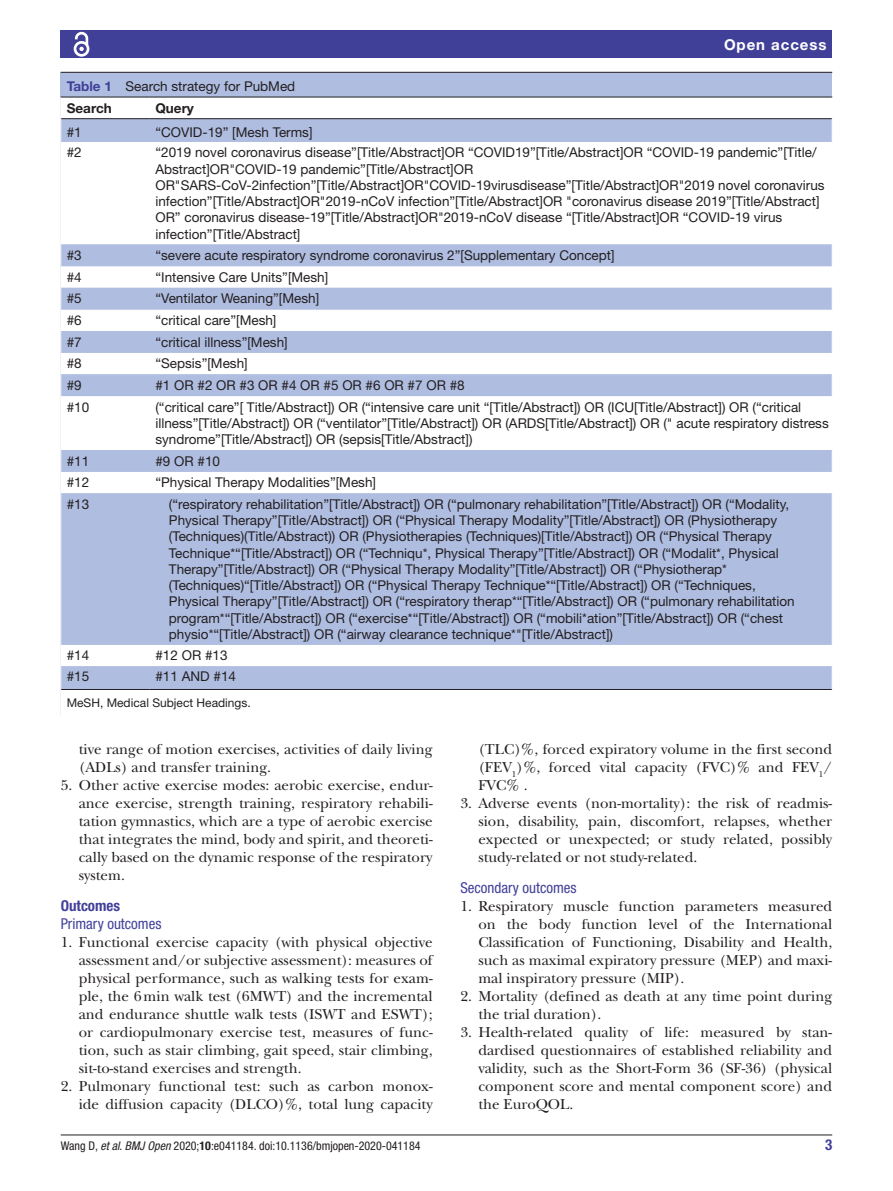
<style>
.page{position:relative;width:893px;height:1191px;background:#fff}
.page>*{position:absolute;margin:0;border:0;box-sizing:border-box;transform-origin:0 0}
.t1{font:15px/18px "New Baskerville";color:#231f20;text-align:justify}
.t2{font:condensed 15px "Helvetica Neue LT Std";color:#414099}
.t3{font:700 15px "Helvetica Neue LT Std";letter-spacing:.065em;color:#fff}
.t4{font:700 condensed 15px "Helvetica Neue LT Std";color:#414099}
.t5{font:13.5px/16.2px "Helvetica Neue LT Std";color:#231f20}
.t6{font:700 13.5px "Helvetica Neue LT Std";color:#231f20}
.t7{font:condensed 12px "Helvetica Neue LT Std";color:#231f20}
.t8{font:12px "Helvetica Neue LT Std";color:#231f20}
.s1{font-weight:700;color:#414099}
.s2{font-weight:700}
.s3{font-style:italic}
</style>
<div class="page">
<hr style="left:61px;top:1134px;width:771px;height:1px;background:#231f20">
<div style="left:61px;top:31px;width:771px;height:27px;background:#414099"></div>
<svg style="left:73px;top:31px;width:17px;height:26px"></svg>
<div style="left:61px;top:73px;width:771px;height:643px;background:#afbde1"></div>
<hr style="left:61px;top:72px;width:771px;height:1px;background:#231f20">
<div style="left:61px;top:98px;width:771px;height:618px;background:#fff"></div>
<svg style="left:61px;top:119px;width:771px;height:570px"></svg>
<hr style="left:61px;top:97px;width:88px;height:1px;background:#231f20">
<hr style="left:61px;top:118px;width:88px;height:1px;background:#231f20">
<hr style="left:149px;top:97px;width:683px;height:1px;background:#231f20">
<hr style="left:149px;top:118px;width:683px;height:1px;background:#231f20">
<hr style="left:149px;top:689px;width:683px;height:1px;background:#231f20">
<hr style="left:61px;top:689px;width:88px;height:1px;background:#231f20">
<svg style="left:60px;top:97px;width:1px;height:45px"></svg>
<svg style="left:60px;top:244px;width:1px;height:152px"></svg>
<svg style="left:60px;top:450px;width:1px;height:43px"></svg>
<svg style="left:60px;top:644px;width:1px;height:72px"></svg>
<hr style="left:67px;top:706px;width:765px;height:2px;background:#fff">
<p class="t5" style="left:67px;top:75px;width:230px;line-height:22px"><span class="s1">Table 1</span> Search strategy for PubMed<br><span class="s2">Search</span></p>
<p class="t6" style="left:155px;top:99px;width:40px">Query</p>
<p class="t3" style="left:724px;top:35px;width:104px">Open access</p>
<p class="t5" style="left:67px;top:124px;width:17px">#1</p>
<p class="t5" style="left:155px;top:124px;width:159px">“COVID-19” [Mesh Terms]</p>
<p class="t5" style="left:67px;top:144px;width:17px">#2</p>
<p class="t5" style="left:155px;top:144px;width:671px">“2019 novel coronavirus disease”[Title/Abstract]OR “COVID19”[Title/Abstract]OR “COVID-19 pandemic”[Title/ Abstract]OR"COVID-19 pandemic”[Title/Abstract]OR OR"SARS-CoV-2infection”[Title/Abstract]OR"COVID-19virusdisease”[Title/Abstract]OR"2019 novel coronavirus infection”[Title/Abstract]OR"2019-nCoV infection”[Title/Abstract]OR "coronavirus disease 2019”[Title/Abstract] OR” coronavirus disease-19”[Title/Abstract]OR"2019-nCoV disease “[Title/Abstract]OR “COVID-19 virus infection”[Title/Abstract]</p>
<p class="t5" style="left:67px;top:247px;width:17px">#3</p>
<p class="t5" style="left:155px;top:247px;width:461px">“severe acute respiratory syndrome coronavirus 2”[Supplementary Concept]</p>
<p class="t5" style="left:67px;top:269px;width:17px">#4</p>
<p class="t5" style="left:155px;top:269px;width:174px">“Intensive Care Units”[Mesh]</p>
<p class="t5" style="left:67px;top:290px;width:17px">#5</p>
<p class="t5" style="left:155px;top:290px;width:165px">“Ventilator Weaning”[Mesh]</p>
<p class="t5" style="left:67px;top:312px;width:17px">#6</p>
<p class="t5" style="left:155px;top:312px;width:122px">“critical care”[Mesh]</p>
<p class="t5" style="left:67px;top:334px;width:17px">#7</p>
<p class="t5" style="left:155px;top:334px;width:134px">“critical illness”[Mesh]</p>
<p class="t5" style="left:67px;top:355px;width:17px">#8</p>
<p class="t5" style="left:155px;top:355px;width:94px">“Sepsis”[Mesh]</p>
<p class="t5" style="left:67px;top:377px;width:17px">#9</p>
<p class="t5" style="left:155px;top:377px;width:311px">#1 OR #2 OR #3 OR #4 OR #5 OR #6 OR #7 OR #8</p>
<p class="t5" style="left:67px;top:398px;width:24px">#10</p>
<p class="t5" style="left:155px;top:398px;width:675px">(“critical care”[ Title/Abstract]) OR (“intensive care unit “[Title/Abstract]) OR (ICU[Title/Abstract]) OR (“critical illness”[Title/Abstract]) OR (“ventilator”[Title/Abstract]) OR (ARDS[Title/Abstract]) OR (" acute respiratory distress syndrome”[Title/Abstract]) OR (sepsis[Title/Abstract])</p>
<p class="t5" style="left:67px;top:453px;width:24px">#11</p>
<p class="t5" style="left:155px;top:453px;width:66px">#9 OR #10</p>
<p class="t5" style="left:67px;top:474px;width:24px">#12</p>
<p class="t5" style="left:155px;top:474px;width:222px">“Physical Therapy Modalities”[Mesh]</p>
<p class="t5" style="left:67px;top:496px;width:24px">#13</p>
<p class="t5" style="left:169px;top:496px;width:627px">(“respiratory rehabilitation”[Title/Abstract]) OR (“pulmonary rehabilitation”[Title/Abstract]) OR (“Modality, Physical Therapy”[Title/Abstract]) OR (“Physical Therapy Modality”[Title/Abstract]) OR (Physiotherapy (Techniques)(Title/Abstract)) OR (Physiotherapies (Techniques)[Title/Abstract]) OR (“Physical Therapy Technique*“[Title/Abstract]) OR (“Techniqu*, Physical Therapy”[Title/Abstract]) OR (“Modalit*, Physical Therapy”[Title/Abstract]) OR (“Physical Therapy Modality”[Title/Abstract]) OR (“Physiotherap* (Techniques)“[Title/Abstract]) OR (“Physical Therapy Technique*“[Title/Abstract]) OR (“Techniques, Physical Therapy”[Title/Abstract]) OR (“respiratory therap*“[Title/Abstract]) OR (“pulmonary rehabilitation program*“[Title/Abstract]) OR (“exercise*“[Title/Abstract]) OR (“mobili*ation”[Title/Abstract]) OR (“chest physio*“[Title/Abstract]) OR (“airway clearance technique*"[Title/Abstract])</p>
<p class="t5" style="left:67px;top:647px;width:24px">#14</p>
<p class="t5" style="left:155px;top:647px;width:74px">#12 OR #13</p>
<p class="t5" style="left:67px;top:667px;width:24px">#15</p>
<p class="t5" style="left:155px;top:667px;width:82px">#11 AND #14</p>
<p class="t8" style="left:67px;top:695px;width:186px">MeSH, Medical Subject Headings.</p>
<p class="t1" style="left:79px;top:740px;width:355px">tive range of motion exercises, activities of daily living (ADLs) and transfer training.</p>
<p class="t1" style="left:79px;top:776px;width:355px;text-indent:-18px">5. Other active exercise modes: aerobic exercise, endur&shy;ance exercise, strength training, respiratory rehabili&shy;tation gymnastics, which are a type of aerobic exercise that integrates the mind, body and spirit, and theoreti&shy;cally based on the dynamic response of the respiratory system.</p>
<p class="t4" style="left:61px;top:897px;width:61px">Outcomes</p>
<p class="t2" style="left:61px;top:915px;width:102px">Primary outcomes</p>
<p class="t1" style="left:79px;top:933px;width:355px;text-indent:-18px">1. Functional exercise capacity (with physical objective assessment and/or subjective assessment): measures of physical performance, such as walking tests for exam&shy;ple, the 6min walk test (6MWT) and the incremental and endurance shuttle walk tests (ISWT and ESWT); or cardiopulmonary exercise test, measures of func&shy;tion, such as stair climbing, gait speed, stair climbing, sit-to-stand exercises and strength.</p>
<p class="t1" style="left:61px;top:1077px;width:373px;text-align:right">2. Pulmonary functional test: such as carbon monox&shy;ide diffusion capacity (DLCO)%, total lung capacity</p>
<p class="t1" style="left:478px;top:740px;width:355px">(TLC)%, forced expiratory volume in the first second (FEV<sub>1</sub>)%, forced vital capacity (FVC)% and FEV<sub>1</sub>/ FVC% .</p>
<p class="t1" style="left:478px;top:794px;width:355px;text-indent:-18px">3. Adverse events (non-mortality): the risk of readmis&shy;sion, disability, pain, discomfort, relapses, whether expected or unexpected; or study related, possibly study-related or not study-related.</p>
<p class="t2" style="left:460px;top:879px;width:118px">Secondary outcomes</p>
<p class="t1" style="left:478px;top:897px;width:355px;text-indent:-18px">1. Respiratory muscle function parameters measured on the body function level of the International Classification of Functioning, Disability and Health, such as maximal expiratory pressure (MEP) and maxi&shy;mal inspiratory pressure (MIP).</p>
<p class="t1" style="left:478px;top:987px;width:355px;text-indent:-18px">2. Mortality (defined as death at any time point during the trial duration).</p>
<p class="t1" style="left:478px;top:1023px;width:355px;text-indent:-18px">3. Health-related quality of life: measured by stan&shy;dardised questionnaires of established reliability and validity, such as the Short-Form 36 (SF-36) (physical component score and mental component score) and the EuroQOL.</p>
<p class="t7" style="left:61px;top:1138px;width:361px">Wang D, <span class="s3">et al</span>. <span class="s3">BMJ Open</span> 2020;<span class="s2">10</span>:e041184. doi:10.1136/bmjopen-2020-041184</p>
<p class="t4" style="left:825px;top:1135px;width:9px">3</p>
</div>
